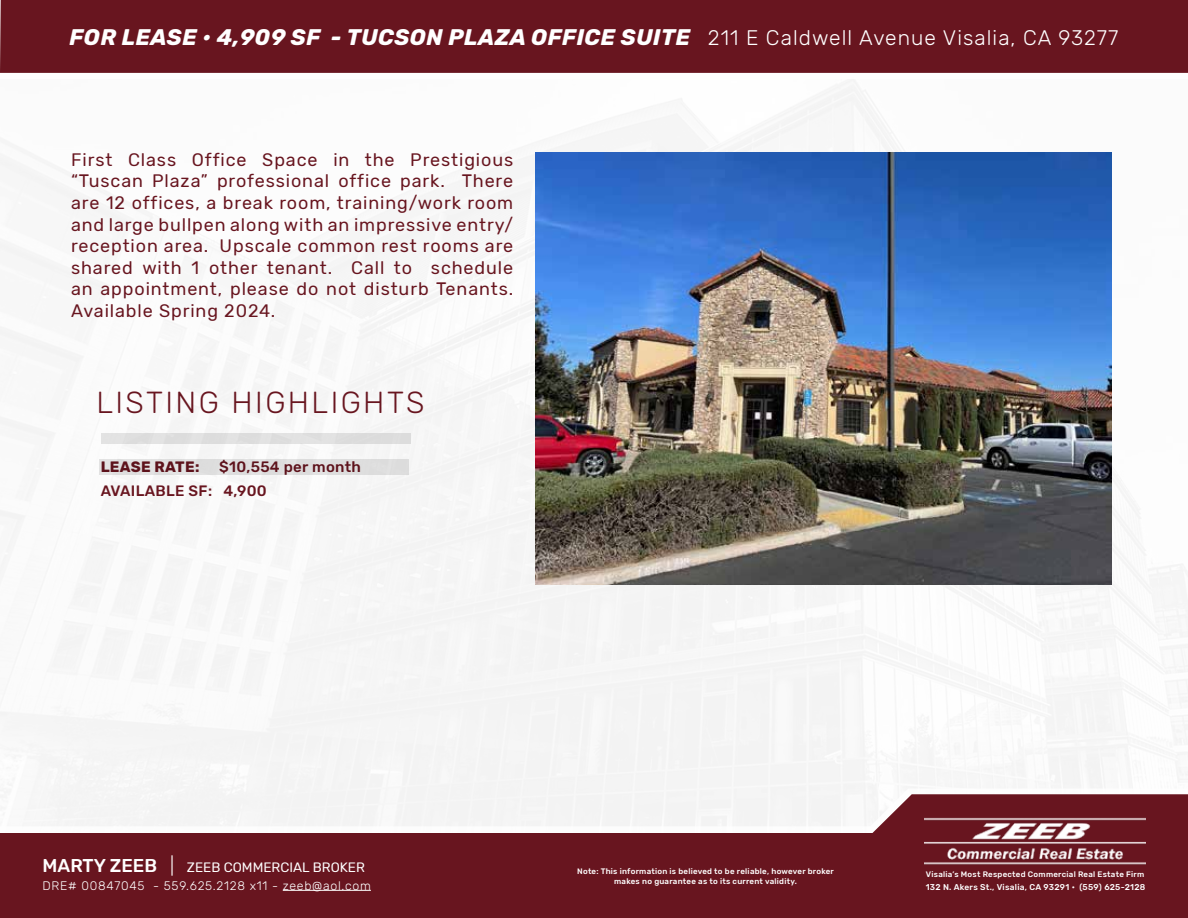
<style>
.page{position:relative;width:1188px;height:918px;background:#fff}
.page>*{position:absolute;margin:0;border:0;box-sizing:border-box;transform-origin:0 0}
.t1{font:300 30.3px "Rubik";letter-spacing:.08em;color:#68151f}
.t2{font:italic 700 22.5px "Rubik";letter-spacing:.02em;color:#fff}
.t3{font:18px/21.6px "Rubik";letter-spacing:.05em;color:#68151f;text-align:justify}
.t4{font:500 15px "Rubik";letter-spacing:.02em;color:#68151f}
.t5{font:700 15px "Rubik";letter-spacing:.02em;color:#68151f}
.t6{font:13.5px "Rubik";color:#fff}
.t7{font:300 12.3px "Rubik";letter-spacing:.06em;color:#fff}
.t8{font:500 8.4px "Rubik";letter-spacing:.03em;color:#fff}
.t9{font:500 7.95px/9.6px "Rubik";letter-spacing:.03em;color:#fff;text-align:center}
.s1{font-weight:300;font-style:normal;font-size:21px}
.s2{font-weight:500;font-size:18.45px}
.s3{font-weight:300;font-size:18.45px}
</style>
<div class="page">
<img style="left:0;top:79px;width:1188px;height:710px">
<div style="left:0;top:789px;width:876px;height:37px;background:#f4f4f4"></div>
<div style="left:0;top:833px;width:1188px;height:85px;background:#68151f"></div>
<svg style="left:863px;top:794px;width:325px;height:48px"></svg>
<div style="left:101px;top:433px;width:310px;height:11px;background:#dedede"></div>
<hr style="left:283px;top:890px;width:88px;height:1px;background:#fff">
<img style="left:925px;top:814px;width:220px;height:51px">
<div style="left:0;top:0;width:1188px;height:73px;background:#68151f"></div>
<div style="left:99px;top:459px;width:310px;height:16px;background:#dedede"></div>
<img style="left:535px;top:153px;width:576px;height:432px">
<p class="t2" style="left:70px;top:24px;width:1050px">FOR LEASE • 4,909 SF - TUCSON PLAZA OFFICE SUITE <span class="s1">211 E Caldwell Avenue Visalia, CA 93277</span></p>
<p class="t3" style="left:71px;top:149px;width:444px">First Class Office Space in the Prestigious “Tuscan Plaza” professional office park. There are 12 offices, a break room, training/work room and large bullpen along with an impressive entry/ reception area. Upscale common rest rooms are shared with 1 other tenant. Call to schedule an appointment, please do not disturb Tenants.<br>Available Spring 2024.</p>
<h1 class="t1" style="left:97px;top:386px;width:330px">LISTING HIGHLIGHTS</h1>
<p class="t4" style="left:219px;top:458px;width:143px">$10,554 per month</p>
<p class="t5" style="left:101px;top:458px;width:100px">LEASE RATE:</p>
<p class="t4" style="left:101px;top:482px;width:168px">AVAILABLE SF: 4,900</p>
<p class="t6" style="left:43px;top:860px;width:324px"><span class="s2">MARTY ZEEB</span> <span class="s3">|</span> ZEEB COMMERCIAL BROKER</p>
<p class="t7" style="left:43px;top:879px;width:330px">DRE# 00847045 - 559.625.2128 x11 - zeeb@aol.com</p>
<p class="t9" style="left:577px;top:867px;width:258px">Note: This information is believed to be reliable, however broker makes no guarantee as to its current validity.</p>
<p class="t9" style="left:926px;top:869px;width:220px">Visalia’s Most Respected Commercial Real Estate Firm</p>
<p class="t8" style="left:926px;top:882px;width:221px">132 N. Akers St., Visalia, CA 93291 • (559) 625-2128</p>
</div>
